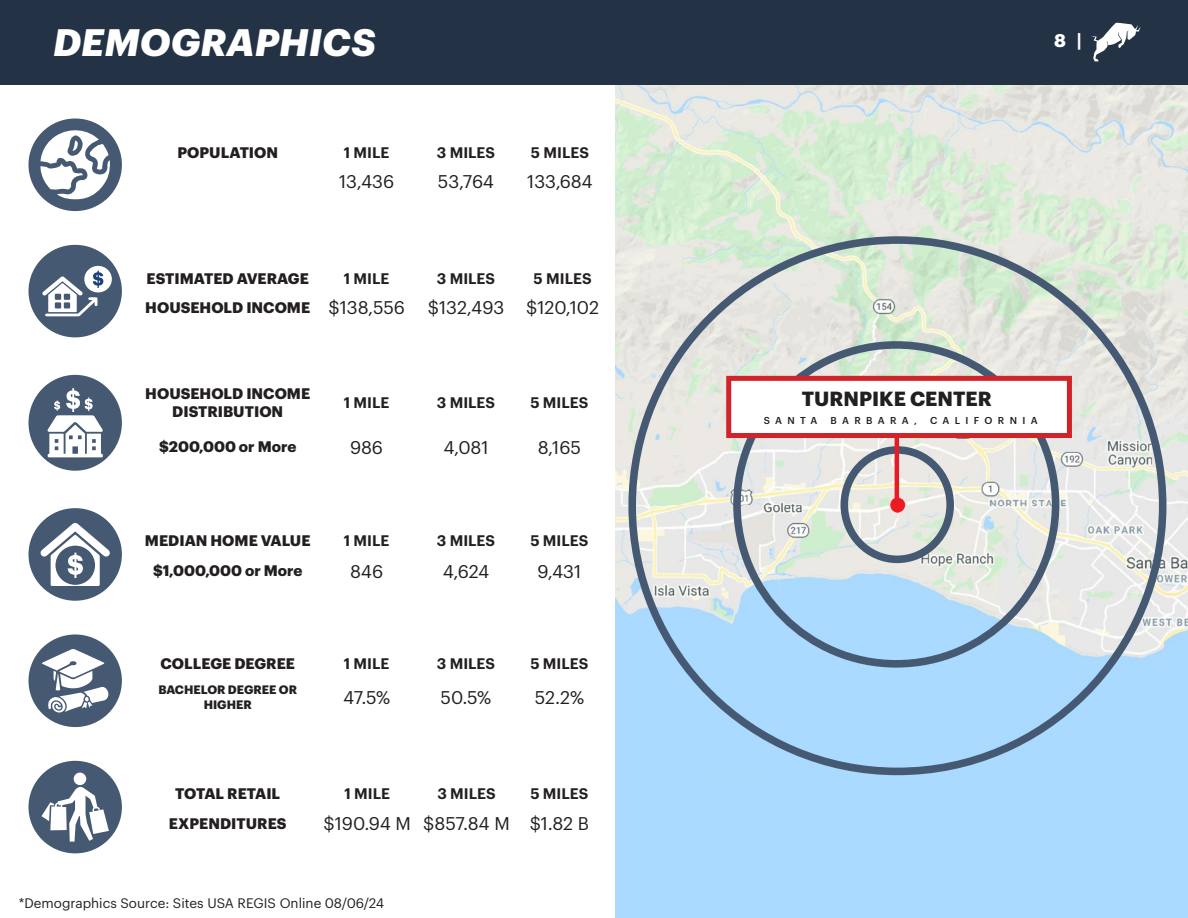
<style>
.page{position:relative;width:1188px;height:918px;background:#fff}
.page>*{position:absolute;margin:0;border:0;box-sizing:border-box;transform-origin:0 0}
.t1{font:italic 700 37.5px "Graphik";letter-spacing:.005em;color:#fff}
.t2{font:700 20.1px "Graphik";color:#231f20}
.t3{font:18px "Graphik";letter-spacing:-.005em;color:#231f20}
.t4{font:700 18px "Graphik";color:#fff}
.t5{font:700 15px "Graphik";color:#231f20}
.t6{font:600 15px "Graphik";color:#231f20}
.t7{font:13.5px "Graphik";color:#231f20}
.t8{font:700 12px/14.4px "Graphik";color:#231f20;text-align:center}
.t9{font:500 9.9px "Graphik";letter-spacing:.54em;color:#231f20}
</style>
<div class="page">
<img style="left:615px;top:84px;width:573px;height:834px">
<div style="left:733px;top:341px;width:326px;height:327px;border:8px solid #465973;border-radius:50%"></div>
<div style="left:841px;top:446px;width:113px;height:117px;border:8px solid #465973;border-radius:50%"></div>
<div style="left:29px;top:119px;width:93px;height:92px;background:#465973;border-radius:50%"></div>
<svg style="left:40px;top:127px;width:71px;height:73px"></svg>
<div style="left:29px;top:761px;width:93px;height:92px;background:#465973;border-radius:50%"></div>
<div style="left:74px;top:773px;width:12px;height:12px;background:#fff;border-radius:50%"></div>
<svg style="left:42px;top:785px;width:67px;height:57px"></svg>
<div style="left:29px;top:634px;width:93px;height:93px;background:#465973;border-radius:50%"></div>
<svg style="left:42px;top:649px;width:67px;height:64px"></svg>
<div style="left:29px;top:245px;width:93px;height:92px;background:#465973;border-radius:50%"></div>
<div style="left:84px;top:266px;width:28px;height:26px;background:#fff;border-radius:50%"></div>
<svg style="left:42px;top:271px;width:61px;height:45px"></svg>
<div style="left:29px;top:508px;width:93px;height:93px;background:#465973;border-radius:50%"></div>
<svg style="left:40px;top:523px;width:70px;height:63px"></svg>
<div style="left:29px;top:375px;width:93px;height:96px;background:#465973;border-radius:50%"></div>
<svg style="left:47px;top:388px;width:56px;height:70px"></svg>
<hr style="left:895px;top:437px;width:4px;height:68px;background:#e51c24">
<div style="left:726px;top:376px;width:346px;height:62px;background:#fff;border:5px solid #d1232a"></div>
<div style="left:0;top:0;width:1188px;height:84px;background:#243245"></div>
<svg style="left:1091px;top:23px;width:49px;height:39px"></svg>
<p class="t1" style="left:53px;top:13px;width:324px">DEMOGRAPHICS</p>
<p class="t4" style="left:1054px;top:27px;width:29px">8 |</p>
<p class="t5" style="left:177px;top:141px;width:102px">POPULATION</p>
<p class="t6" style="left:344px;top:141px;width:47px">1 MILE</p>
<p class="t6" style="left:437px;top:141px;width:60px">3 MILES</p>
<p class="t6" style="left:531px;top:141px;width:60px">5 MILES</p>
<p class="t3" style="left:339px;top:168px;width:57px">13,436</p>
<p class="t3" style="left:438px;top:168px;width:58px">53,764</p>
<p class="t3" style="left:527px;top:168px;width:67px">133,684</p>
<p class="t5" style="left:147px;top:267px;width:164px">ESTIMATED AVERAGE</p>
<p class="t6" style="left:344px;top:267px;width:47px">1 MILE</p>
<p class="t6" style="left:437px;top:267px;width:60px">3 MILES</p>
<p class="t6" style="left:534px;top:267px;width:60px">5 MILES</p>
<p class="t5" style="left:145px;top:295px;width:167px">HOUSEHOLD INCOME</p>
<p class="t3" style="left:328px;top:294px;width:78px">$138,556</p>
<p class="t3" style="left:428px;top:294px;width:78px">$132,493</p>
<p class="t3" style="left:526px;top:294px;width:75px">$120,102</p>
<p class="t5" style="left:145px;top:381px;width:167px">HOUSEHOLD INCOME</p>
<p class="t5" style="left:172px;top:399px;width:112px">DISTRIBUTION</p>
<p class="t6" style="left:344px;top:391px;width:47px">1 MILE</p>
<p class="t6" style="left:437px;top:391px;width:60px">3 MILES</p>
<p class="t6" style="left:530px;top:391px;width:60px">5 MILES</p>
<p class="t5" style="left:159px;top:435px;width:139px">$200,000 or More</p>
<p class="t3" style="left:350px;top:434px;width:34px">986</p>
<p class="t3" style="left:443px;top:434px;width:47px">4,081</p>
<p class="t3" style="left:538px;top:434px;width:45px">8,165</p>
<p class="t5" style="left:145px;top:529px;width:167px">MEDIAN HOME VALUE</p>
<p class="t6" style="left:344px;top:529px;width:47px">1 MILE</p>
<p class="t6" style="left:437px;top:529px;width:60px">3 MILES</p>
<p class="t6" style="left:530px;top:529px;width:60px">5 MILES</p>
<p class="t5" style="left:153px;top:559px;width:151px">$1,000,000 or More</p>
<p class="t3" style="left:350px;top:558px;width:34px">846</p>
<p class="t3" style="left:443px;top:558px;width:48px">4,624</p>
<p class="t3" style="left:538px;top:558px;width:45px">9,431</p>
<p class="t5" style="left:160px;top:652px;width:136px">COLLEGE DEGREE</p>
<p class="t6" style="left:344px;top:652px;width:47px">1 MILE</p>
<p class="t6" style="left:437px;top:652px;width:60px">3 MILES</p>
<p class="t6" style="left:530px;top:652px;width:60px">5 MILES</p>
<p class="t8" style="left:158px;top:682px;width:140px">BACHELOR DEGREE OR<br>HIGHER</p>
<p class="t3" style="left:343px;top:684px;width:49px">47.5%</p>
<p class="t3" style="left:441px;top:684px;width:52px">50.5%</p>
<p class="t3" style="left:535px;top:684px;width:51px">52.2%</p>
<p class="t5" style="left:175px;top:782px;width:106px">TOTAL RETAIL</p>
<p class="t6" style="left:344px;top:782px;width:47px">1 MILE</p>
<p class="t6" style="left:437px;top:782px;width:60px">3 MILES</p>
<p class="t6" style="left:530px;top:782px;width:60px">5 MILES</p>
<p class="t5" style="left:169px;top:812px;width:119px">EXPENDITURES</p>
<p class="t3" style="left:324px;top:810px;width:89px">$190.94 M</p>
<p class="t3" style="left:423px;top:810px;width:88px">$857.84 M</p>
<p class="t3" style="left:530px;top:810px;width:61px">$1.82 B</p>
<p class="t7" style="left:19px;top:893px;width:367px">*Demographics Source: Sites USA REGIS Online 08/06/24</p>
<p class="t2" style="left:802px;top:383px;width:192px">TURNPIKE CENTER</p>
<p class="t9" style="left:764px;top:413px;width:55px">SANTA</p>
<p class="t9" style="left:831px;top:413px;width:88px">BARBARA,</p>
<p class="t9" style="left:930px;top:413px;width:109px">CALIFORNIA</p>
</div>
